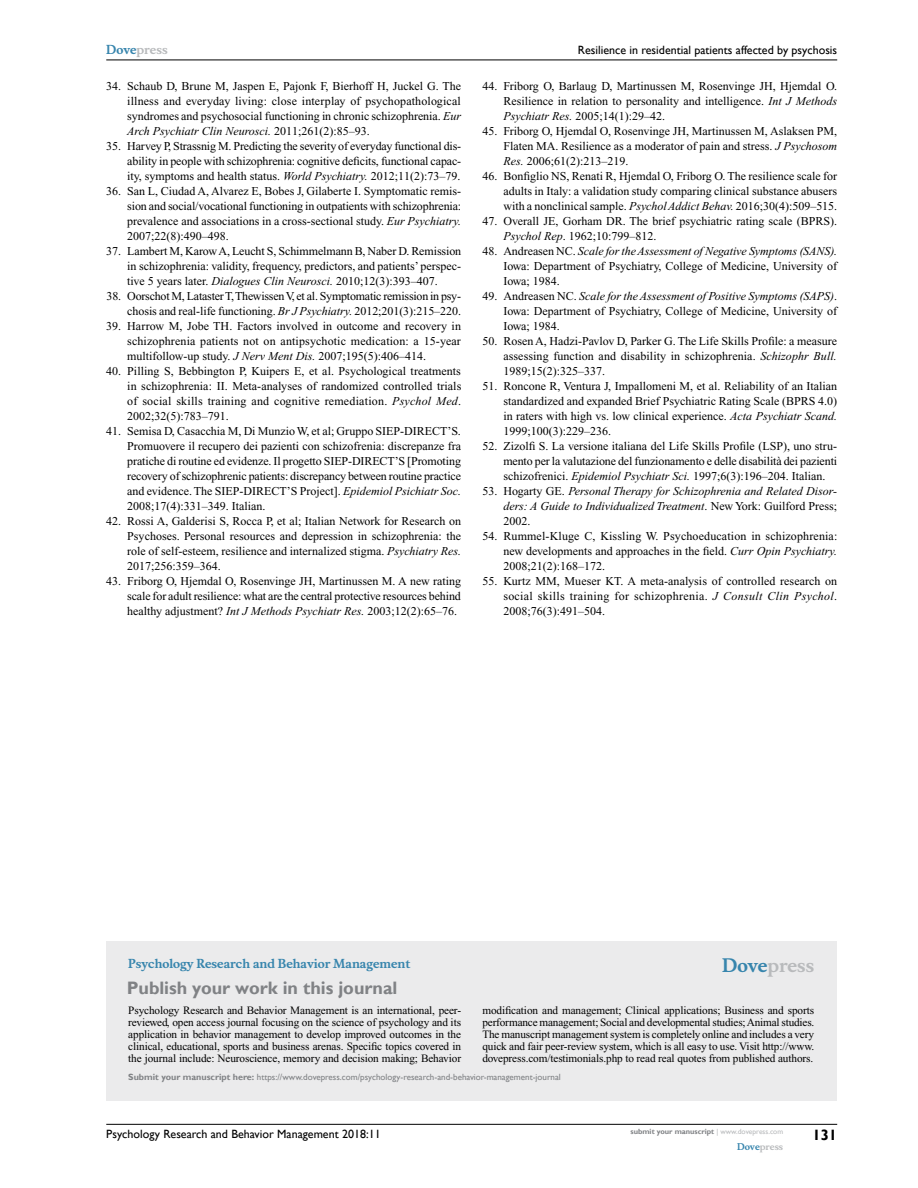
<style>
.page{position:relative;width:918px;height:1188px;background:#fff}
.page>*{position:absolute;margin:0;border:0;box-sizing:border-box;transform-origin:0 0}
.t1{font:700 18px "Gill Sans";color:#808285}
.t2{font:700 18px "Musee";color:#b8babc}
.t3{font:700 15px "Gill Sans";color:#000}
.t4{font:12px/15px "Times New Roman";color:#000;text-align:justify}
.t5{font:12px/15px "Times New Roman";letter-spacing:-.02em;color:#000;text-align:right}
.t6{font:italic 12px/15px "Times New Roman";color:#000;text-align:justify}
.t7{font:12px "Gill Sans";color:#000}
.t8{font:700 12px "Musee";color:#3785ad}
.t9{font:700 12px "Musee";color:#b8babc}
.t10{font:11.25px/12px "Times New Roman";letter-spacing:-.01em;color:#000;text-align:justify}
.t11{font:9px "Gill Sans";color:#808285}
.t12{font:700 9px "Musee";color:#b8babc}
.t13{font:700 7.5px "Gill Sans";color:#808285}
.s1{color:#3785ad}
.s2{font-style:italic}
.s3{font-style:normal}
.s4{font-weight:700}
.s5{font-weight:400;color:#b8babc}
</style>
<div class="page">
<div style="left:106px;top:941px;width:731px;height:159px;background:#ebebec"></div>
<hr style="left:106px;top:1124px;width:731px;height:1px;background:#000">
<hr style="left:106px;top:60px;width:731px;height:1px;background:#000">
<p class="t9" style="left:106px;top:43px;width:63px"><span class="s1">Dove</span>press</p>
<p class="t4" style="left:127px;top:79px;width:335px;text-indent:-21px">34. Schaub D, Brune M, Jaspen E, Pajonk F, Bierhoff H, Juckel G. The illness and everyday living: close interplay of psychopathological syndromes and psychosocial functioning in chronic schizophrenia. <span class="s2">Eur Arch Psychiatr Clin Neurosci.</span> 2011;261(2):85–93.</p>
<p class="t4" style="left:127px;top:139px;width:336px;text-indent:-21px">35. Harvey P, Strassnig M. Predicting the severity of everyday functional dis&shy;ability in people with schizophrenia: cognitive deficits, functional capac&shy;ity, symptoms and health status. <span class="s2">World Psychiatry.</span> 2012;11(2):73–79.</p>
<p class="t4" style="left:127px;top:184px;width:336px;text-indent:-21px">36. San L, Ciudad A, Alvarez E, Bobes J, Gilaberte I. Symptomatic remis&shy;sion and social/vocational functioning in outpatients with schizophrenia: prevalence and associations in a cross-sectional study. <span class="s2">Eur Psychiatry.<br></span>2007;22(8):490–498.</p>
<p class="t4" style="left:127px;top:244px;width:336px;text-indent:-21px">37. Lambert M, Karow A, Leucht S, Schimmelmann B, Naber D. Remission in schizophrenia: validity, frequency, predictors, and patients’ perspec&shy;tive 5 years later. <span class="s2">Dialogues Clin Neurosci.</span> 2010;12(3):393–407.</p>
<p class="t5" style="left:106px;top:289px;width:356px">38. Oorschot M, Lataster T, Thewissen V, et al. Symptomatic remission in psy&shy;chosis and real-life functioning. <span class="s2">Br J Psychiatry.</span> 2012;201(3):215–220.</p>
<p class="t4" style="left:127px;top:319px;width:335px;text-indent:-21px">39. Harrow M, Jobe TH. Factors involved in outcome and recovery in schizophrenia patients not on antipsychotic medication: a 15-year multifollow-up study. <span class="s2">J Nerv Ment Dis.</span> 2007;195(5):406–414.</p>
<p class="t4" style="left:127px;top:364px;width:336px;text-indent:-21px">40. Pilling S, Bebbington P, Kuipers E, et al. Psychological treatments in schizophrenia: II. Meta-analyses of randomized controlled trials of social skills training and cognitive remediation. <span class="s2">Psychol Med</span>.<br>2002;32(5):783–791.</p>
<p class="t4" style="left:127px;top:424px;width:335px;text-indent:-21px">41. Semisa D, Casacchia M, Di Munzio W, et al; Gruppo SIEP-DIRECT’S.<br>Promuovere il recupero dei pazienti con schizofrenia: discrepanze fra pratiche di routine ed evidenze. Il progetto SIEP-DIRECT’S [Promoting recovery of schizophrenic patients: discrepancy between routine practice and evidence. The SIEP-DIRECT’S Project]. <span class="s2">Epidemiol Psichiatr Soc.<br></span>2008;17(4):331–349. Italian.</p>
<p class="t4" style="left:127px;top:514px;width:335px;text-indent:-21px">42. Rossi A, Galderisi S, Rocca P, et al; Italian Network for Research on Psychoses. Personal resources and depression in schizophrenia: the role of self-esteem, resilience and internalized stigma. <span class="s2">Psychiatry Res.<br></span>2017;256:359–364.</p>
<p class="t4" style="left:127px;top:574px;width:335px;text-indent:-21px">43. Friborg O, Hjemdal O, Rosenvinge JH, Martinussen M. A new rating scale for adult resilience: what are the central protective resources behind healthy adjustment? <span class="s2">Int J Methods Psychiatr Res.</span> 2003;12(2):65–76.</p>
<p class="t7" style="left:578px;top:43px;width:261px">Resilience in residential patients affected by psychosis</p>
<p class="t4" style="left:503px;top:79px;width:335px;text-indent:-21px">44. Friborg O, Barlaug D, Martinussen M, Rosenvinge JH, Hjemdal O.<br>Resilience in relation to personality and intelligence. <span class="s2">Int J Methods Psychiatr Res.</span> 2005;14(1):29–42.</p>
<p class="t4" style="left:503px;top:124px;width:335px;text-indent:-21px">45. Friborg O, Hjemdal O, Rosenvinge JH, Martinussen M, Aslaksen PM, Flaten MA. Resilience as a moderator of pain and stress. <span class="s2">J Psychosom Res.</span> 2006;61(2):213–219.</p>
<p class="t4" style="left:503px;top:169px;width:335px;text-indent:-21px">46. Bonfiglio NS, Renati R, Hjemdal O, Friborg O. The resilience scale for adults in Italy: a validation study comparing clinical substance abusers with a nonclinical sample. <span class="s2">Psychol Addict Behav.</span> 2016;30(4):509–515.</p>
<p class="t4" style="left:503px;top:214px;width:335px;text-indent:-21px">47. Overall JE, Gorham DR. The brief psychiatric rating scale (BPRS).<br><span class="s2">Psychol Rep</span>. 1962;10:799–812.</p>
<p class="t4" style="left:503px;top:244px;width:335px;text-indent:-21px">48. Andreasen NC. <span class="s2">Scale for the Assessment of Negative Symptoms (SANS).<br></span>Iowa: Department of Psychiatry, College of Medicine, University of Iowa; 1984.</p>
<p class="t4" style="left:503px;top:289px;width:335px;text-indent:-21px">49. Andreasen NC. <span class="s2">Scale for the Assessment of Positive Symptoms (SAPS)</span>.<br>Iowa: Department of Psychiatry, College of Medicine, University of Iowa; 1984.</p>
<p class="t4" style="left:503px;top:334px;width:335px;text-indent:-21px">50. Rosen A, Hadzi-Pavlov D, Parker G. The Life Skills Profile: a measure assessing function and disability in schizophrenia. <span class="s2">Schizophr Bull.<br></span>1989;15(2):325–337.</p>
<p class="t4" style="left:503px;top:379px;width:335px;text-indent:-21px">51. Roncone R, Ventura J, Impallomeni M, et al. Reliability of an Italian standardized and expanded Brief Psychiatric Rating Scale (BPRS 4.0) in raters with high vs. low clinical experience. <span class="s2">Acta Psychiatr Scand.<br></span>1999;100(3):229–236.</p>
<p class="t4" style="left:503px;top:439px;width:335px;text-indent:-21px">52. Zizolfi S. La versione italiana del Life Skills Profile (LSP), uno stru&shy;mento per la valutazione del funzionamento e delle disabilità dei pazienti schizofrenici. <span class="s2">Epidemiol Psychiatr Sci.</span> 1997;6(3):196–204. Italian.</p>
<p class="t6" style="left:503px;top:484px;width:335px;text-indent:-21px"><span class="s3">53. Hogarty GE.</span> Personal Therapy for Schizophrenia and Related Disor&shy;ders: A Guide to Individualized Treatment<span class="s3">. New York: Guilford Press; 2002.</span></p>
<p class="t4" style="left:503px;top:529px;width:336px;text-indent:-21px">54. Rummel-Kluge C, Kissling W. Psychoeducation in schizophrenia: new developments and approaches in the field. <span class="s2">Curr Opin Psychiatry.<br></span>2008;21(2):168–172.</p>
<p class="t4" style="left:503px;top:574px;width:335px;text-indent:-21px">55. Kurtz MM, Mueser KT. A meta-analysis of controlled research on social skills training for schizophrenia. <span class="s2">J Consult Clin Psychol</span>.<br>2008;76(3):491–504.</p>
<p class="t8" style="left:128px;top:956px;width:284px">Psychology Research and Behavior Management</p>
<h1 class="t1" style="left:127px;top:977px;width:272px">Publish your work in this journal</h1>
<h1 class="t2" style="left:722px;top:955px;width:94px"><span class="s1">Dove</span>press</h1>
<p class="t10" style="left:128px;top:1004px;width:334px">Psychology Research and Behavior Management is an international, peer&shy;reviewed, open access journal focusing on the science of psychology and its application in behavior management to develop improved outcomes in the clinical, educational, sports and business arenas. Specific topics covered in the journal include: Neuroscience, memory and decision making; Behavior</p>
<p class="t10" style="left:482px;top:1004px;width:333px">modification and management; Clinical applications; Business and sports performance management; Social and developmental studies; Animal studies.<br>The manuscript management system is completely online and includes a very quick and fair peer-review system, which is all easy to use. Visit http://www. dovepress.com/testimonials.php to read real quotes from published authors.</p>
<p class="t11" style="left:128px;top:1072px;width:434px"><span class="s4">Submit your manuscript here:</span> https://www.dovepress.com/psychology-research-and-behavior-management-journal</p>
<p class="t7" style="left:106px;top:1127px;width:276px">Psychology Research and Behavior Management 2018:11</p>
<p class="t13" style="left:631px;top:1127px;width:154px">submit your manuscript <span class="s5">| www.dovepress.com</span></p>
<p class="t12" style="left:737px;top:1141px;width:48px"><span class="s1">Dove</span>press</p>
<p class="t3" style="left:812px;top:1126px;width:26px">131</p>
</div>
